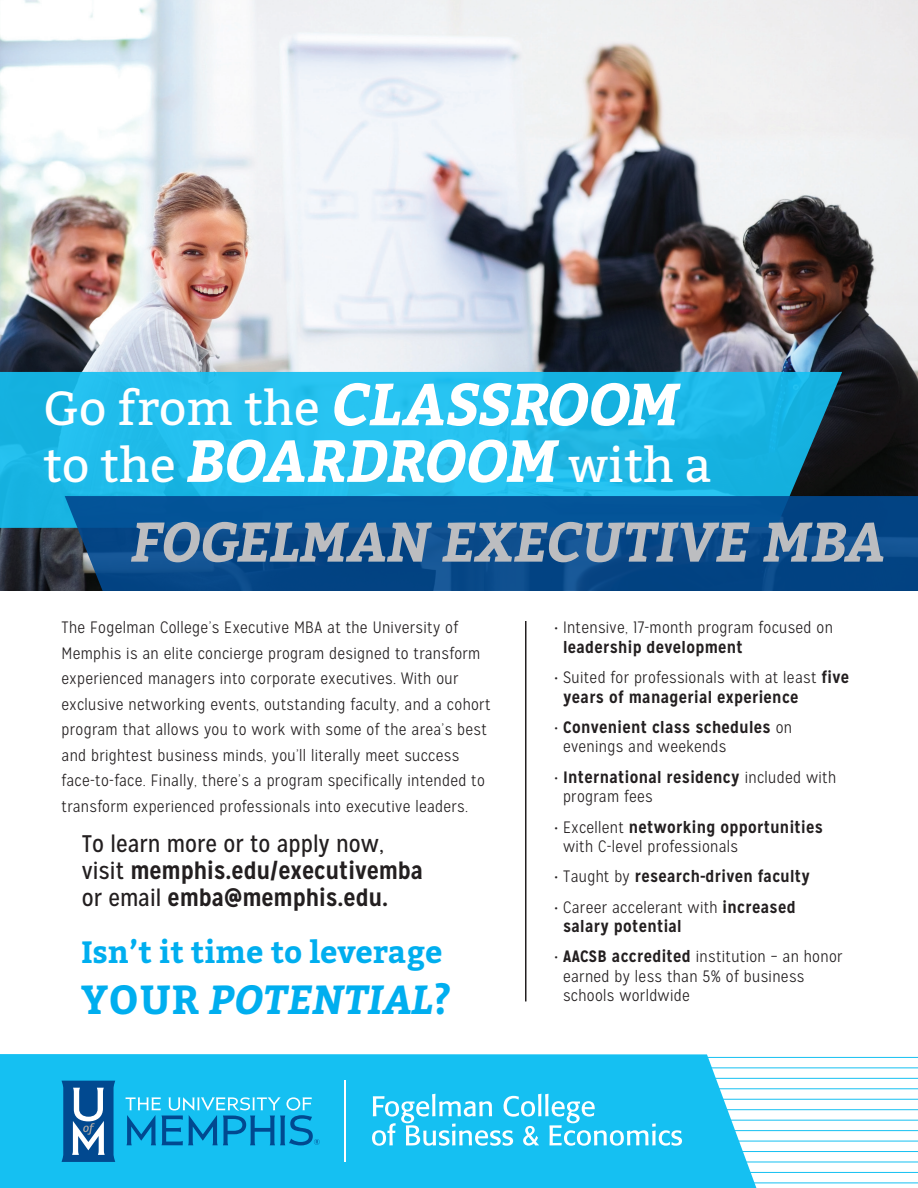
<style>
.page{position:relative;width:918px;height:1188px;background:#fff}
.page>*{position:absolute;margin:0;border:0;box-sizing:border-box;transform-origin:0 0}
.t1{font:italic 700 55.5px "Bitter";letter-spacing:.01em;color:#bcbdc0}
.t2{font:47.7px/56.6px "Bitter";color:#fff}
.t3{font:italic 700 40.5px "Bitter";letter-spacing:.01em;color:#00aeef}
.t4{font:700 30.75px "Bitter";color:#00aeef}
.t5{font:700 24px/27px "Mission Gothic";color:#231f20}
.t6{font:300 16.5px/25.5px "Mission Gothic";letter-spacing:.02em;color:#231f20}
.t7{font:700 16.5px/19.5px "Mission Gothic";letter-spacing:.02em;color:#231f20}
.s1{font-weight:700;font-style:italic;font-size:59.1px}
.s2{font-weight:400}
.s3{font-style:normal}
.s4{font-weight:700}
.s5{font-weight:300}
</style>
<div class="page">
<hr style="left:521px;top:1057px;width:397px;height:1px;background:#15c0f2">
<hr style="left:521px;top:1141px;width:397px;height:1px;background:#15c0f2">
<hr style="left:521px;top:1067px;width:397px;height:1px;background:#15c0f2">
<hr style="left:521px;top:1151px;width:397px;height:1px;background:#15c0f2">
<hr style="left:521px;top:1078px;width:397px;height:1px;background:#15c0f2">
<hr style="left:521px;top:1162px;width:397px;height:1px;background:#15c0f2">
<hr style="left:521px;top:1088px;width:397px;height:1px;background:#15c0f2">
<hr style="left:521px;top:1172px;width:397px;height:1px;background:#15c0f2">
<hr style="left:521px;top:1099px;width:397px;height:1px;background:#15c0f2">
<hr style="left:521px;top:1182px;width:397px;height:1px;background:#15c0f2">
<hr style="left:521px;top:1109px;width:397px;height:1px;background:#15c0f2">
<hr style="left:521px;top:1120px;width:397px;height:1px;background:#15c0f2">
<hr style="left:521px;top:1187px;width:397px;height:1px;background:#15c0f2">
<hr style="left:521px;top:1130px;width:397px;height:1px;background:#15c0f2">
<hr style="left:525px;top:621px;width:1px;height:380px;background:#231f20">
<img style="left:0;top:0;width:918px;height:591px">
<div style="left:0;top:1054px;width:756px;height:134px;background:#15c0f2"></div>
<svg style="left:62px;top:1081px;width:53px;height:81px"></svg>
<svg style="left:126px;top:1097px;width:194px;height:48px;background:#21abde"></svg>
<svg style="left:372px;top:1094px;width:310px;height:52px"></svg>
<hr style="left:344px;top:1080px;width:1px;height:81px;background:#fff">
<svg style="left:0;top:372px;width:849px;height:156px;background:#1fb4e1"></svg>
<svg style="left:65px;top:496px;width:853px;height:95px;background:#074b8b"></svg>
<h2 class="t2" style="left:43px;top:379px;width:670px">Go from the <span class="s1">CLASSROOM </span>to the <span class="s1">BOARDROOM</span> with a</h2>
<h1 class="t1" style="left:131px;top:500px;width:756px">FOGELMAN EXECUTIVE MBA</h1>
<p class="t6" style="left:62px;top:615px;width:430px">The Fogelman College’s Executive MBA at the University of Memphis is an elite concierge program designed to transform experienced managers into corporate executives. With our exclusive networking events, outstanding faculty, and a cohort program that allows you to work with some of the area’s best and brightest business minds, you’ll literally meet success face-to-face. Finally, there’s a program specifically intended to transform experienced professionals into executive leaders.</p>
<h3 class="t5" style="left:82px;top:831px;width:343px"><span class="s2">To learn more or to apply now, visit</span> memphis.edu/executivemba <span class="s2">or email</span> emba@memphis.edu.</h3>
<h3 class="t4" style="left:81px;top:928px;width:363px">Isn’t it time to leverage</h3>
<h3 class="t3" style="left:81px;top:968px;width:372px"><span class="s3">YOUR</span> POTENTIAL<span class="s3">?</span></h3>
<p class="t6" style="left:554px;top:615px;width:280px">• Intensive, 17-month program focused on</p>
<p class="t7" style="left:563px;top:637px;width:181px">leadership development</p>
<p class="t6" style="left:563px;top:668px;width:288px;line-height:19.5px;text-indent:-9px">• Suited for professionals with at least <span class="s4">five years of managerial experience</span></p>
<p class="t7" style="left:563px;top:717px;width:231px;text-indent:-9px"><span class="s5">•</span> Convenient class schedules <span class="s5">on evenings and weekends</span></p>
<p class="t6" style="left:563px;top:768px;width:275px;line-height:19.5px;text-indent:-9px">• <span class="s4">International residency</span> included with program fees</p>
<p class="t6" style="left:563px;top:817px;width:261px;line-height:19.5px;text-indent:-9px">• Excellent <span class="s4">networking opportunities </span>with C-level professionals</p>
<p class="t7" style="left:554px;top:867px;width:258px"><span class="s5">• Taught by</span> research-driven faculty</p>
<p class="t7" style="left:563px;top:897px;width:234px;text-indent:-9px"><span class="s5">• Career accelerant with</span> increased salary potential</p>
<p class="t6" style="left:563px;top:947px;width:281px;line-height:19.5px;text-indent:-9px">• <span class="s4">AACSB accredited</span> institution – an honor earned by less than 5% of business schools worldwide</p>
</div>
